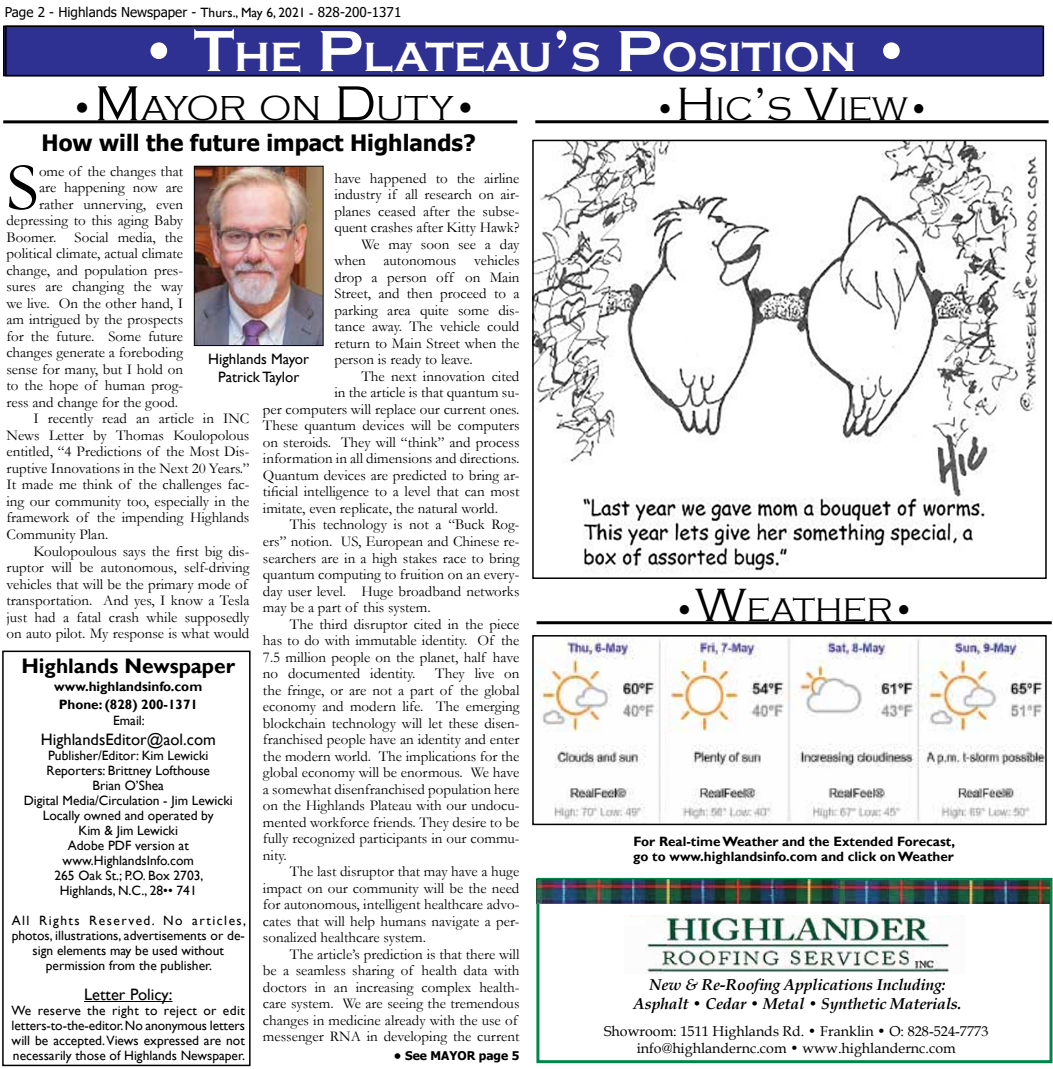
<style>
.page{position:relative;width:1053px;height:1069px;background:#fff}
.page>*{position:absolute;margin:0;border:0;box-sizing:border-box;transform-origin:0 0}
.t1{font:67.95px "Garamond";color:#000}
.t2{font:700 42px "Copperplate Gothic";color:#fff}
.t3{font:300 35.7px "Copperplate Gothic";color:#000}
.t4{font:300 33.6px "Copperplate Gothic";color:#000}
.t5{font:700 22.5px "Tahoma";color:#000}
.t6{font:700 21px "Gill Sans";color:#000}
.t7{font:16.5px "Gill Sans";color:#000}
.t8{font:italic 700 15.75px/18.9px "Book Antiqua";letter-spacing:-.01em;color:#000;text-align:center}
.t9{font:15px/16.5px "Garamond";color:#000;text-align:justify}
.t10{font:15px/18px "Gill Sans";color:#000;text-align:center}
.t11{font:14.25px/17.1px "Book Antiqua";color:#000;text-align:center}
.t12{font:13.5px/15px "Gill Sans";color:#000;text-align:center}
.t13{font:700 13.5px/15px "Gill Sans";color:#000}
.t14{font:13.5px "Tahoma";color:#000}
.t15{font:700 12px "Tahoma";color:#000}
.s1{font-family:"Gill Sans"}
.s2{font-size:60px}
.s3{font-size:36px}
.s4{font-size:51px}
.s5{font-size:33px}
.s6{font-size:48px}
</style>
<div class="page">
<div style="left:6px;top:26px;width:1037px;height:50px;background:#2e3092"></div>
<div style="left:5px;top:26px;width:1039px;height:50px;border:2px solid #000"></div>
<hr style="left:3px;top:120px;width:514px;height:3px;background:#000">
<img style="left:196px;top:168px;width:126px;height:176px">
<div style="left:194px;top:166px;width:130px;height:180px;border:1px solid #000"></div>
<hr style="left:535px;top:120px;width:514px;height:3px;background:#000">
<hr style="left:537px;top:621px;width:515px;height:3px;background:#000">
<img style="left:624px;top:915px;width:339px;height:58px">
<div style="left:536px;top:877px;width:517px;height:185px;border:3px solid #00854a"></div>
<img style="left:536px;top:879px;width:513px;height:24px">
<hr style="left:84px;top:1000px;width:89px;height:1px;background:#000">
<div style="left:2px;top:650px;width:249px;height:415px;border:2px solid #000"></div>
<img style="left:535px;top:143px;width:506px;height:430px">
<div style="left:532px;top:140px;width:515px;height:439px;border:2px solid #000"></div>
<img style="left:535px;top:638px;width:509px;height:184px">
<div style="left:532px;top:635px;width:515px;height:190px;border:2px solid #000"></div>
<p class="t14" style="left:5px;top:3px;width:398px">Page 2 - Highlands Newspaper - <span class="s1">Thurs., May 6, 2021 -</span> 828-200-1371</p>
<h2 class="t2" style="left:139px;top:34px;width:774px"><span class="s2">• T</span>HE <span class="s2">P</span>LATEAU<span class="s2">’</span>S <span class="s2">P</span>OSITION <span class="s2">•</span></h2>
<h3 class="t3" style="left:70px;top:89px;width:409px"><span class="s3">•</span><span class="s4">M</span>AYOR ON <span class="s4">D</span>UTY<span class="s3">•</span></h3>
<h3 class="t5" style="left:42px;top:127px;width:436px">How will the future impact Highlands?</h3>
<h1 class="t1" style="left:6px;top:142px;width:34px">S</h1>
<p class="t9" style="left:39px;top:162px;width:146px">ome of the changes that</p>
<p class="t9" style="left:334px;top:169px;width:187px">have happened to the airline</p>
<p class="t9" style="left:334px;top:186px;width:187px">industry if all research on air-</p>
<p class="t9" style="left:334px;top:202px;width:187px">planes ceased after the subse-</p>
<p class="t9" style="left:334px;top:219px;width:187px">quent crashes after Kitty Hawk?</p>
<p class="t9" style="left:361px;top:235px;width:160px">We may soon see a day</p>
<p class="t9" style="left:334px;top:252px;width:187px">when autonomous vehicles</p>
<p class="t9" style="left:334px;top:268px;width:187px">drop a person off on Main</p>
<p class="t9" style="left:334px;top:285px;width:187px">Street, and then proceed to a</p>
<p class="t9" style="left:334px;top:301px;width:187px">parking area quite some dis-</p>
<p class="t9" style="left:334px;top:318px;width:187px">tance away. The vehicle could</p>
<p class="t9" style="left:334px;top:334px;width:187px">return to Main Street when the</p>
<p class="t9" style="left:334px;top:351px;width:140px">person is ready to leave.</p>
<p class="t9" style="left:361px;top:367px;width:160px">The next innovation cited</p>
<p class="t9" style="left:334px;top:384px;width:187px">in the article is that quantum su-</p>
<p class="t9" style="left:263px;top:400px;width:258px">per computers will replace our current ones.</p>
<p class="t9" style="left:263px;top:417px;width:258px">These quantum devices will be computers</p>
<p class="t9" style="left:263px;top:433px;width:258px">on steroids. They will “think” and process</p>
<p class="t9" style="left:263px;top:450px;width:258px">information in all dimensions and directions.</p>
<p class="t9" style="left:263px;top:466px;width:258px">Quantum devices are predicted to bring ar-</p>
<p class="t9" style="left:263px;top:483px;width:258px">tificial intelligence to a level that can most</p>
<p class="t9" style="left:263px;top:499px;width:237px">imitate, even replicate, the natural world.</p>
<p class="t9" style="left:290px;top:516px;width:231px">This technology is not a “Buck Rog-</p>
<p class="t9" style="left:263px;top:532px;width:258px">ers” notion. US, European and Chinese re-</p>
<p class="t9" style="left:263px;top:549px;width:258px">searchers are in a high stakes race to bring</p>
<p class="t9" style="left:263px;top:565px;width:258px">quantum computing to fruition on an every-</p>
<p class="t9" style="left:263px;top:582px;width:258px">day user level. Huge broadband networks</p>
<p class="t9" style="left:263px;top:598px;width:169px">may be a part of this system.</p>
<p class="t9" style="left:290px;top:615px;width:231px">The third disruptor cited in the piece</p>
<p class="t9" style="left:263px;top:631px;width:258px">has to do with immutable identity. Of the</p>
<p class="t9" style="left:263px;top:648px;width:258px">7.5 million people on the planet, half have</p>
<p class="t9" style="left:263px;top:664px;width:154px">no documented identity.</p>
<p class="t9" style="left:39px;top:179px;width:146px">are happening now are</p>
<p class="t9" style="left:39px;top:195px;width:146px">rather unnerving, even</p>
<p class="t9" style="left:6px;top:212px;width:178px">depressing to this aging Baby</p>
<p class="t9" style="left:6px;top:228px;width:178px">Boomer. Social media, the</p>
<p class="t9" style="left:6px;top:245px;width:178px">political climate, actual climate</p>
<p class="t9" style="left:6px;top:261px;width:178px">change, and population pres-</p>
<p class="t9" style="left:6px;top:278px;width:178px">sures are changing the way</p>
<p class="t9" style="left:6px;top:294px;width:178px">we live. On the other hand, I</p>
<p class="t9" style="left:6px;top:311px;width:178px">am intrigued by the prospects</p>
<p class="t9" style="left:6px;top:327px;width:178px">for the future. Some future</p>
<p class="t9" style="left:6px;top:344px;width:178px">changes generate a foreboding</p>
<p class="t9" style="left:6px;top:360px;width:178px">sense for many, but I hold on</p>
<p class="t9" style="left:6px;top:377px;width:178px">to the hope of human prog-</p>
<p class="t9" style="left:6px;top:393px;width:173px">ress and change for the good.</p>
<p class="t9" style="left:33px;top:410px;width:217px">I recently read an article in INC</p>
<p class="t9" style="left:6px;top:426px;width:244px">News Letter by Thomas Koulopolous</p>
<p class="t9" style="left:6px;top:443px;width:245px">entitled, “4 Predictions of the Most Dis-</p>
<p class="t9" style="left:6px;top:459px;width:245px">ruptive Innovations in the Next 20 Years.”</p>
<p class="t9" style="left:6px;top:476px;width:245px">It made me think of the challenges fac-</p>
<p class="t9" style="left:6px;top:492px;width:245px">ing our community too, especially in the</p>
<p class="t9" style="left:6px;top:509px;width:244px">framework of the impending Highlands</p>
<p class="t9" style="left:6px;top:525px;width:103px">Community Plan.</p>
<p class="t9" style="left:33px;top:542px;width:218px">Koulopoulous says the first big dis-</p>
<p class="t9" style="left:6px;top:558px;width:245px">ruptor will be autonomous, self-driving</p>
<p class="t9" style="left:6px;top:575px;width:243px">vehicles that will be the primary mode of</p>
<p class="t9" style="left:6px;top:591px;width:245px">transportation. And yes, I know a Tesla</p>
<p class="t9" style="left:6px;top:608px;width:245px">just had a fatal crash while supposedly</p>
<p class="t9" style="left:6px;top:624px;width:245px">on auto pilot. My response is what would</p>
<p class="t10" style="left:208px;top:350px;width:102px">Highlands Mayor<br>Patrick Taylor</p>
<h3 class="t6" style="left:21px;top:653px;width:215px">Highlands Newspaper</h3>
<p class="t13" style="left:54px;top:677px;width:149px;line-height:18px;text-align:center">www.highlandsinfo.com<br>Phone: (828) 200-1371</p>
<p class="t12" style="left:113px;top:713px;width:33px">Email:</p>
<p class="t7" style="left:41px;top:729px;width:177px">HighlandsEditor@aol.com</p>
<p class="t12" style="left:24px;top:748px;width:210px">Publisher/Editor: Kim Lewicki<br>Reporters: Brittney Lofthouse<br>Brian O’Shea<br>Digital Media/Circulation - Jim Lewicki<br>Locally owned and operated by<br>Kim &amp; Jim Lewicki<br>Adobe PDF version at www.HighlandsInfo.com<br>265 Oak St.; P.O. Box 2703,<br>Highlands, N.C., 28•• 741</p>
<p class="t12" style="left:12px;top:913px;width:236px">All Rights Reserved. No articles, photos, illustrations, advertisements or de&shy;sign elements may be used without permission from the publisher.</p>
<p class="t7" style="left:84px;top:984px;width:90px">Letter Policy:</p>
<p class="t12" style="left:12px;top:1003px;width:235px;text-align:justify">We reserve the right to reject or edit letters-to-the-editor. No anonymous letters will be accepted. Views expressed are not necessarily those of Highlands Newspaper.</p>
<p class="t9" style="left:263px;top:664px;width:258px;text-indent:172px">They live on the fringe, or are not a part of the global economy and modern life. The emerging blockchain technology will let these disen&shy;franchised people have an identity and enter the modern world. The implications for the global economy will be enormous. We have a somewhat disenfranchised population here on the Highlands Plateau with our undocu&shy;mented workforce friends. They desire to be fully recognized participants in our commu&shy;nity.</p>
<p class="t9" style="left:263px;top:862px;width:258px;text-indent:27px">The last disruptor that may have a huge impact on our community will be the need for autonomous, intelligent healthcare advo&shy;cates that will help humans navigate a per&shy;sonalized healthcare system.</p>
<p class="t9" style="left:263px;top:945px;width:258px;text-align:left;text-indent:27px">The article’s prediction is that there will be a seamless sharing of health data with doctors in an increasing complex health&shy;care system. We are seeing the tremendous changes in medicine already with the use of messenger RNA in developing the current</p>
<p class="t15" style="left:394px;top:1047px;width:127px">• See MAYOR page 5</p>
<h3 class="t4" style="left:654px;top:91px;width:277px"><span class="s5">•</span><span class="s6">H</span>IC<span class="s6">’</span>S <span class="s6">V</span>IEW<span class="s5">•</span></h3>
<h3 class="t4" style="left:674px;top:591px;width:243px"><span class="s5">•</span><span class="s6">W</span>EATHER<span class="s5">•</span></h3>
<p class="t13" style="left:633px;top:834px;width:323px">For Real-time Weather and the Extended Forecast, go to www.highlandsinfo.com and click on Weather</p>
<p class="t8" style="left:634px;top:974px;width:330px">New &amp; Re-Roofing Applications Including:<br>Asphalt • Cedar • Metal • Synthetic Materials.</p>
<p class="t11" style="left:604px;top:1021px;width:386px">Showroom: 1511 Highlands Rd. • Franklin • O: 828-524-7773 info@highlandernc.com • www.highlandernc.com</p>
</div>
